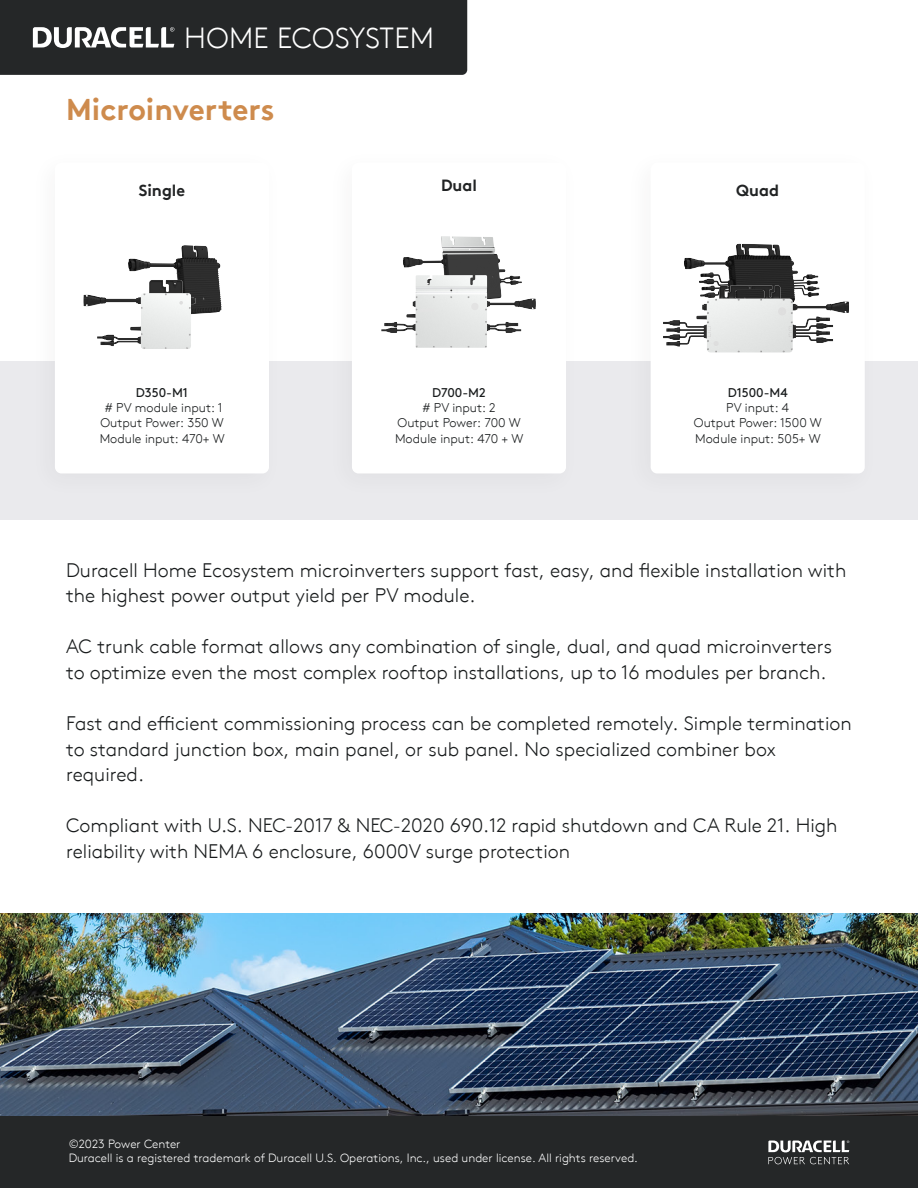
<style>
.page{position:relative;width:918px;height:1188px;background:#fff}
.page>*{position:absolute;margin:0;border:0;box-sizing:border-box;transform-origin:0 0}
.t1{font:700 30px "Brown";color:#ce8b4d}
.t2{font:300 29.1px "Brown";letter-spacing:.01em;color:#fff}
.t3{font:300 19.5px/25.5px "Brown";color:#181b1c}
.t4{font:700 16.2px "Brown";color:#212324}
.t5{font:300 12.75px/15.3px "Brown";color:#181b1c;text-align:center}
.t6{font:12.75px "Brown";color:#181b1c}
.t7{font:300 12px/14.4px "Brown";color:#fff}
</style>
<div class="page">
<div style="left:0;top:361px;width:918px;height:159px;background:#eaeaed"></div>
<div style="left:55px;top:163px;width:214px;height:310px;background:#fff;border-radius:7px"></div>
<img style="left:128px;top:245px;width:94px;height:69px">
<img style="left:83px;top:273px;width:122px;height:76px">
<div style="left:352px;top:163px;width:214px;height:310px;background:#fff;border-radius:7px"></div>
<img style="left:441px;top:236px;width:52px;height:3px">
<img style="left:381px;top:239px;width:155px;height:109px">
<div style="left:651px;top:163px;width:214px;height:310px;background:#fff;border-radius:7px"></div>
<img style="left:684px;top:243px;width:134px;height:33px">
<img style="left:663px;top:276px;width:186px;height:77px">
<img style="left:0;top:914px;width:918px;height:203px">
<div style="left:0;top:1117px;width:918px;height:71px;background:#252728"></div>
<svg style="left:768px;top:1141px;width:81px;height:23px"></svg>
<div style="left:0;top:0;width:467px;height:75px;background:#252728"></div>
<h2 class="t2" style="left:184px;top:16px;width:251px">HOME ECOSYSTEM</h2>
<h1 class="t1" style="left:66px;top:85px;width:210px">Microinverters</h1>
<p class="t4" style="left:139px;top:177px;width:48px">Single</p>
<p class="t6" style="left:136px;top:383px;width:54px">D350-M1</p>
<p class="t5" style="left:100px;top:399px;width:126px"># PV module input: 1<br>Output Power: 350 W<br>Module input: 470+ W</p>
<p class="t4" style="left:441px;top:172px;width:37px">Dual</p>
<p class="t6" style="left:432px;top:383px;width:55px">D700-M2</p>
<p class="t5" style="left:395px;top:399px;width:130px"># PV input: 2<br>Output Power: 700 W<br>Module input: 470 + W</p>
<p class="t4" style="left:736px;top:177px;width:44px">Quad</p>
<p class="t6" style="left:728px;top:383px;width:61px">D1500-M4</p>
<p class="t5" style="left:694px;top:399px;width:129px">PV input: 4<br>Output Power: 1500 W<br>Module input: 505+ W</p>
<p class="t3" style="left:66px;top:556px;width:782px">Duracell Home Ecosystem microinverters support fast, easy, and flexible installation with the highest power output yield per PV module.</p>
<p class="t3" style="left:66px;top:633px;width:767px">AC trunk cable format allows any combination of single, dual, and quad microinverters to optimize even the most complex rooftop installations, up to 16 modules per branch.</p>
<p class="t3" style="left:66px;top:709px;width:787px">Fast and efficient commissioning process can be completed remotely. Simple termination to standard junction box, main panel, or sub panel. No specialized combiner box required.</p>
<p class="t3" style="left:66px;top:811px;width:773px">Compliant with U.S. NEC-2017 &amp; NEC-2020 690.12 rapid shutdown and CA Rule 21. High reliability with NEMA 6 enclosure, 6000V surge protection</p>
<p class="t7" style="left:69px;top:1135px;width:571px">©2023 Power Center<br>Duracell is a registered trademark of Duracell U.S. Operations, Inc., used under license. All rights reserved.</p>
</div>
